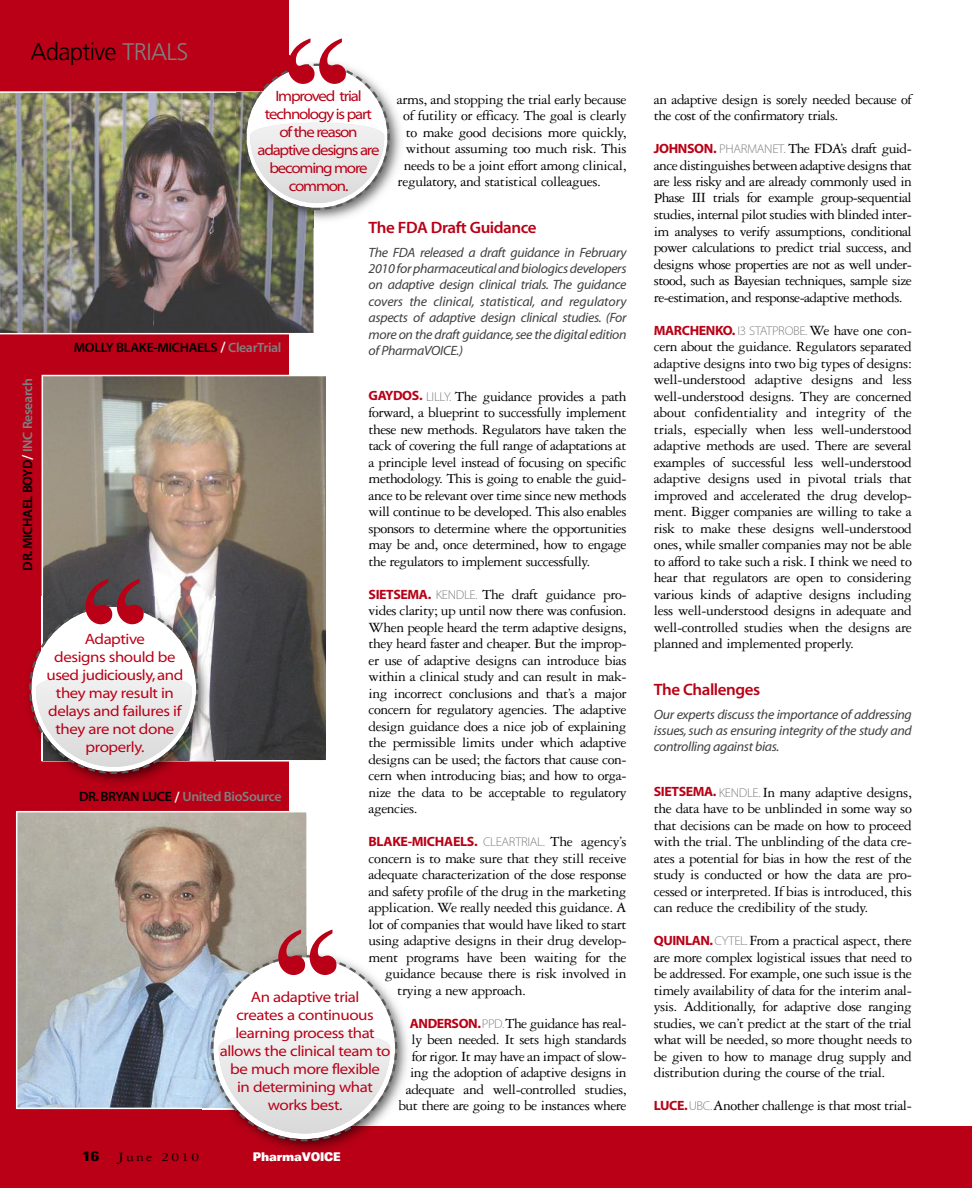
<style>
.page{position:relative;width:972px;height:1188px;background:#fff}
.page>*{position:absolute;margin:0;border:0;box-sizing:border-box;transform-origin:0 0}
.t1{font:180px "Times New Roman";color:#b90016}
.t2{font:300 24px "Frutiger";letter-spacing:-.03em;color:#000}
.t3{font:16.5px "Myriad MM.565.wt.600.wd";letter-spacing:-.025em;color:#b90016}
.t4{font:15px/16.5px "Garamond Three";letter-spacing:-.025em;color:#000;text-align:justify}
.t5{font:15px/18px "Myriad MM.215.wt.700.wd";letter-spacing:-.03em;color:#b90016;text-align:center}
.t6{font:15px/18px "Myriad MM.215.wt.700.wd";letter-spacing:-.08em;color:#b90016;text-align:center}
.t7{font:13.5px/16.5px "Myriad MM It.400.wt.600.wd";letter-spacing:-.025em;color:#404040;text-align:justify}
.t8{font:13.5px "Myriad MM.565.wt.600.wd";letter-spacing:-.025em;color:#000}
.t9{font:13.5px "Myriad MM.700.wt.600.wd";letter-spacing:-.02em;color:#b90016}
.t10{font:13.5px "Myriad MM.565.wt.600.wd";letter-spacing:-.025em;color:#808080}
.t11{font:13.5px "Garamond Three";letter-spacing:.15em;color:#000;scale:1.15 1}
.t12{font:700 condensed 13.5px "Univers";color:#000;scale:1.4 1}
.t13{font:900 expanded 12px "Univers";letter-spacing:-.015em;color:#fff;scale:.75 1}
.s1{color:#808080}
.s2{font-size:15px;color:#fff}
.s3{font-family:"Myriad MM.700.wt.600.wd";font-size:13.5px;color:#b90016}
.s4{font-family:"Myriad MM.215.wt.600.wd";font-size:12.75px;color:#808080}
.s5{font-family:"Garamond Three";font-size:15px;color:#000}
.s6{color:#000}
</style>
<div class="page">
<div style="left:0;top:0;width:289px;height:1153px;background:#b90016"></div>
<div style="left:0;top:1126px;width:972px;height:62px;background:#b90016"></div>
<img style="left:0;top:91px;width:314px;height:243px">
<img style="left:236px;top:55px;width:165px;height:173px">
<svg style="left:243px;top:63px;width:148px;height:148px"></svg>
<img style="left:45px;top:378px;width:280px;height:381px">
<div style="left:42px;top:375px;width:286px;height:387px;border:2px solid #fff"></div>
<img style="left:19px;top:814px;width:286px;height:292px">
<div style="left:16px;top:811px;width:292px;height:298px;border:2px solid #fff"></div>
<img style="left:202px;top:946px;width:205px;height:204px">
<svg style="left:210px;top:954px;width:188px;height:188px"></svg>
<img style="left:41px;top:596px;width:175px;height:187px">
<svg style="left:28px;top:604px;width:172px;height:171px;background:#d5c2c4"></svg>
<h2 class="t2" style="left:31px;top:42px;width:159px">Adaptive <span class="s1">TRIALS</span></h2>
<h1 class="t1" style="left:271px;top:-7px;width:93px">‘‘</h1>
<p class="t8" style="left:23px;top:571px;width:194px;rotate:-90deg">DR.MICHAEL BOYD<span class="s2">/</span> <span class="s1">INC Research</span></p>
<p class="t6" style="left:257px;top:88px;width:124px">Improved trial technology is part of the reason adaptive designs are becoming more common.</p>
<p class="t4" style="left:397px;top:92px;width:231px">arms, and stopping the trial early because</p>
<p class="t4" style="left:403px;top:109px;width:225px">of futility or efficacy. The goal is clearly</p>
<p class="t4" style="left:406px;top:125px;width:222px">to make good decisions more quickly,</p>
<p class="t4" style="left:406px;top:142px;width:222px">without assuming too much risk. This</p>
<p class="t4" style="left:404px;top:158px;width:224px">needs to be a joint effort among clinical,</p>
<p class="t4" style="left:398px;top:175px;width:205px">regulatory, and statistical colleagues.</p>
<p class="t3" style="left:369px;top:221px;width:169px">The FDA Draft Guidance</p>
<p class="t7" style="left:369px;top:245px;width:260px">The FDA released a draft guidance in February 2010forpharmaceuticalandbiologicsdevelopers on adaptive design clinical trials. The guidance covers the clinical, statistical, and regulatory aspects of adaptive design clinical studies. (For more on the draft guidance,see the digital edition of PharmaVOICE.)</p>
<p class="t4" style="left:369px;top:389px;width:260px"><span class="s3">GAYDOS.</span> <span class="s4">LILLY.</span> The guidance provides a path forward, a blueprint to successfully implement these new methods. Regulators have taken the tack of covering the full range of adaptations at a principle level instead of focusing on specific methodology. This is going to enable the guid&shy;ance to be relevant over time since new methods will continue to be developed. This also enables sponsors to determine where the opportunities may be and, once determined, how to engage the regulators to implement successfully.</p>
<p class="t4" style="left:369px;top:587px;width:260px"><span class="s3">SIETSEMA.</span> <span class="s4">KENDLE.</span> The draft guidance pro&shy;vides clarity; up until now there was confusion.<br>When people heard the term adaptive designs, they heard faster and cheaper. But the improp&shy;er use of adaptive designs can introduce bias within a clinical study and can result in mak&shy;ing incorrect conclusions and that’s a major concern for regulatory agencies. The adaptive design guidance does a nice job of explaining the permissible limits under which adaptive designs can be used; the factors that cause con&shy;cern when introducing bias; and how to orga&shy;nize the data to be acceptable to regulatory agencies.</p>
<p class="t9" style="left:369px;top:836px;width:260px">BLAKE-MICHAELS. <span class="s4">CLEARTRIAL.</span> <span class="s5">The agency’s</span></p>
<p class="t4" style="left:369px;top:851px;width:260px">concern is to make sure that they still receive</p>
<p class="t4" style="left:369px;top:868px;width:260px">adequate characterization of the dose response</p>
<p class="t4" style="left:369px;top:884px;width:260px">and safety profile of the drug in the marketing</p>
<p class="t4" style="left:369px;top:901px;width:259px">application. We really needed this guidance. A</p>
<p class="t4" style="left:369px;top:917px;width:260px">lot of companies that would have liked to start</p>
<p class="t4" style="left:369px;top:934px;width:260px">using adaptive designs in their drug develop-</p>
<p class="t4" style="left:369px;top:950px;width:260px">ment programs have been waiting for the</p>
<p class="t4" style="left:385px;top:967px;width:243px">guidance because there is risk involved in</p>
<p class="t4" style="left:397px;top:983px;width:130px">trying a new approach.</p>
<p class="t4" style="left:398px;top:1016px;width:230px;text-align:right"><span class="s3">ANDERSON.</span><span class="s4">PPD.</span>The guidance has real&shy;ly been needed. It sets high standards for rigor. It may have an impact of slow&shy;ing the adoption of adaptive designs in adequate and well-controlled studies, but there are going to be instances where</p>
<p class="t8" style="left:74px;top:342px;width:209px">MOLLY BLAKE-MICHAELS <span class="s2">/</span> <span class="s1">ClearTrial</span></p>
<h1 class="t1" style="left:69px;top:533px;width:93px">‘‘</h1>
<p class="t5" style="left:46px;top:632px;width:138px">Adaptive<br>designs should be used judiciously, and they may result in delays and failures if they are not done properly.</p>
<p class="t10" style="left:79px;top:792px;width:204px"><span class="s6">DR.BRYAN LUCE</span> <span class="s2">/</span> United BioSource</p>
<h1 class="t1" style="left:262px;top:884px;width:93px">‘‘</h1>
<p class="t5" style="left:220px;top:989px;width:172px">An adaptive trial<br>creates a continuous learning process that allows the clinical team to be much more flexible<br>in determining what works best.</p>
<p class="t12" style="left:82px;top:1152px;width:13px">16</p>
<p class="t11" style="left:118px;top:1153px;width:72px">June 2010</p>
<p class="t13" style="left:253px;top:1153px;width:119px">PharmaVOICE</p>
<p class="t4" style="left:654px;top:92px;width:260px">an adaptive design is sorely needed because of the cost of the confirmatory trials.</p>
<p class="t4" style="left:654px;top:142px;width:260px"><span class="s3">JOHNSON.</span> <span class="s4">PHARMANET.</span> The FDA’s draft guid&shy;ance distinguishes between adaptive designs that are less risky and are already commonly used in Phase III trials for example group-sequential studies, internal pilot studies with blinded inter&shy;im analyses to verify assumptions, conditional power calculations to predict trial success, and designs whose properties are not as well under&shy;stood, such as Bayesian techniques, sample size re-estimation, and response-adaptive methods.</p>
<p class="t4" style="left:654px;top:323px;width:260px"><span class="s3">MARCHENKO.</span> <span class="s4">I3 STATPROBE.</span> We have one con&shy;cern about the guidance. Regulators separated adaptive designs into two big types of designs: well-understood adaptive designs and less well-understood designs. They are concerned about confidentiality and integrity of the trials, especially when less well-understood adaptive methods are used. There are several examples of successful less well-understood adaptive designs used in pivotal trials that improved and accelerated the drug develop&shy;ment. Bigger companies are willing to take a risk to make these designs well-understood ones, while smaller companies may not be able to afford to take such a risk. I think we need to hear that regulators are open to considering various kinds of adaptive designs including less well-understood designs in adequate and well-controlled studies when the designs are planned and implemented properly.</p>
<p class="t3" style="left:654px;top:683px;width:108px">The Challenges</p>
<p class="t7" style="left:654px;top:707px;width:260px">Our experts discuss the importance of addressing issues,such as ensuring integrity of the study and controlling against bias.</p>
<p class="t4" style="left:654px;top:785px;width:260px"><span class="s3">SIETSEMA.</span> <span class="s4">KENDLE.</span> In many adaptive designs, the data have to be unblinded in some way so that decisions can be made on how to proceed with the trial. The unblinding of the data cre&shy;ates a potential for bias in how the rest of the study is conducted or how the data are pro&shy;cessed or interpreted. If bias is introduced, this can reduce the credibility of the study.</p>
<p class="t4" style="left:654px;top:934px;width:260px"><span class="s3">QUINLAN.</span><span class="s4">CYTEL.</span>From a practical aspect, there are more complex logistical issues that need to be addressed. For example, one such issue is the timely availability of data for the interim anal&shy;ysis. Additionally, for adaptive dose ranging studies, we can’t predict at the start of the trial what will be needed, so more thought needs to be given to how to manage drug supply and distribution during the course of the trial.</p>
<p class="t4" style="left:654px;top:1099px;width:260px"><span class="s3">LUCE.</span><span class="s4">UBC.</span>Another challenge is that most trial-</p>
</div>
